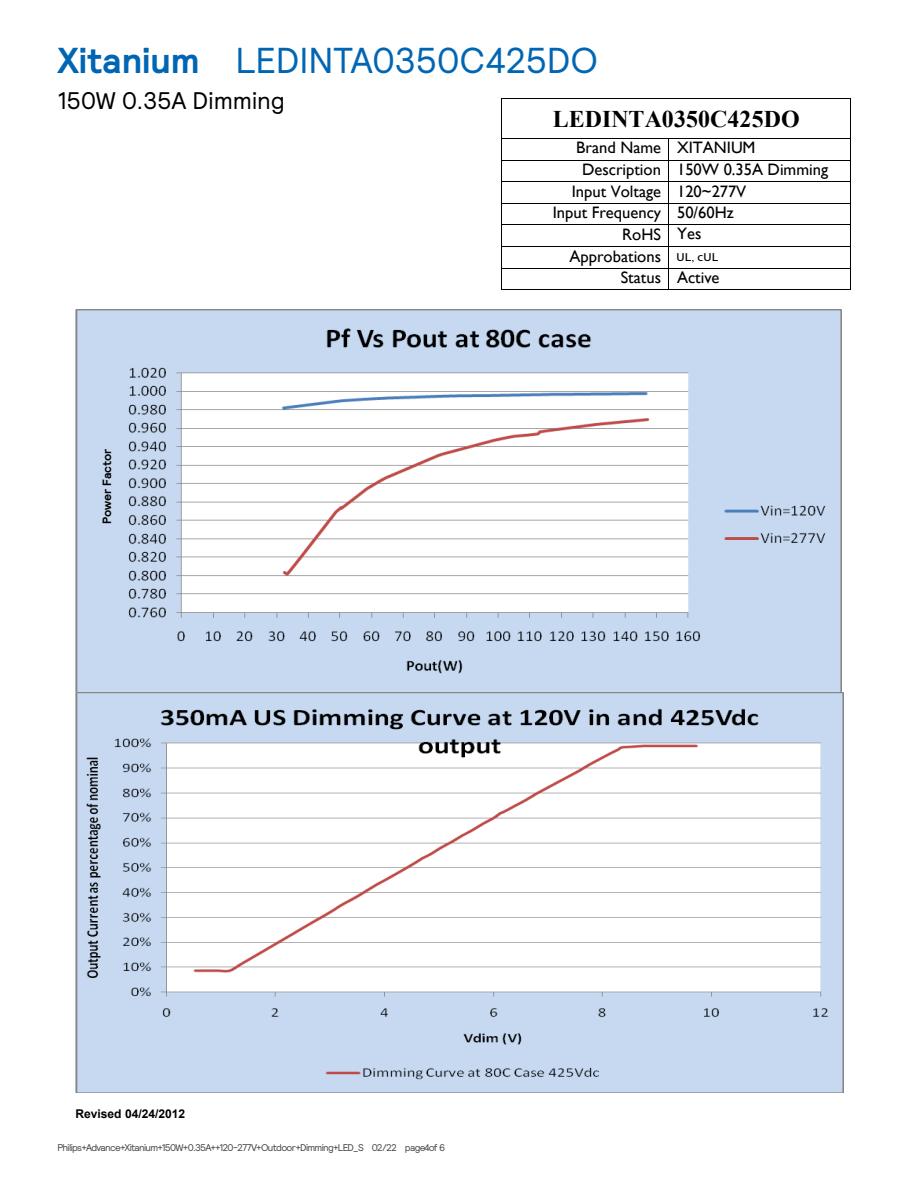
<style>
.page{position:relative;width:918px;height:1188px;background:#fff}
.page>*{position:absolute;margin:0;border:0;box-sizing:border-box;transform-origin:0 0}
.t1{font:36px "Relative";letter-spacing:-.015em;color:#0066b3}
.t2{font:700 24px "Times New Roman";letter-spacing:.005em;color:#000}
.t3{font:24px "Relative";color:#000}
.t4{font:16.5px "Gill Sans MT";color:#000}
.t5{font:700 12px "Arial";letter-spacing:-.005em;color:#000}
.t6{font:700 12px "Signify Relative";letter-spacing:-.01em;color:#000}
.t7{font:500 11.25px "Centrale Sans";color:#000}
.t8{font:9.75px "Relative";letter-spacing:-.065em;color:#464547}
.s1{font-weight:700}
</style>
<div class="page">
<hr style="left:502px;top:98px;width:348px;height:1px;background:#000">
<hr style="left:501px;top:99px;width:1px;height:39px;background:#000">
<hr style="left:850px;top:99px;width:1px;height:39px;background:#000">
<hr style="left:502px;top:138px;width:167px;height:1px;background:#000">
<hr style="left:669px;top:138px;width:181px;height:1px;background:#000">
<hr style="left:502px;top:160px;width:167px;height:1px;background:#000">
<hr style="left:669px;top:160px;width:181px;height:1px;background:#000">
<hr style="left:502px;top:181px;width:167px;height:1px;background:#000">
<hr style="left:669px;top:181px;width:181px;height:1px;background:#000">
<hr style="left:502px;top:203px;width:167px;height:1px;background:#000">
<hr style="left:669px;top:203px;width:181px;height:1px;background:#000">
<hr style="left:502px;top:225px;width:167px;height:1px;background:#000">
<hr style="left:669px;top:225px;width:181px;height:1px;background:#000">
<hr style="left:502px;top:246px;width:167px;height:1px;background:#000">
<hr style="left:669px;top:246px;width:181px;height:1px;background:#000">
<hr style="left:502px;top:268px;width:167px;height:1px;background:#000">
<hr style="left:669px;top:268px;width:181px;height:1px;background:#000">
<svg style="left:501px;top:138px;width:1px;height:152px"></svg>
<hr style="left:502px;top:289px;width:167px;height:1px;background:#000">
<hr style="left:669px;top:289px;width:181px;height:1px;background:#000">
<svg style="left:850px;top:138px;width:1px;height:152px"></svg>
<img style="left:76px;top:309px;width:767px;height:384px">
<svg style="left:76px;top:693px;width:767px;height:399px"></svg>
<div style="left:99px;top:435px;width:23px;height:103px;background:#c6d9f1"></div>
<h1 class="t1" style="left:57px;top:37px;width:542px"><span class="s1">Xitanium</span> LEDINTA0350C425DO</h1>
<h2 class="t3" style="left:57px;top:85px;width:229px">150W 0.35A Dimming</h2>
<h2 class="t2" style="left:553px;top:103px;width:248px">LEDINTA0350C425DO</h2>
<p class="t4" style="left:576px;top:138px;width:181px">Brand Name XITANIUM</p>
<p class="t4" style="left:582px;top:160px;width:247px">Description 150W 0.35A Dimming</p>
<p class="t4" style="left:572px;top:182px;width:176px">Input Voltage 120~277V</p>
<p class="t4" style="left:553px;top:203px;width:183px">Input Frequency 50/60Hz</p>
<p class="t4" style="left:622px;top:225px;width:81px">RoHS Yes</p>
<p class="t4" style="left:570px;top:246px;width:163px">Approbations UL,CSA</p>
<p class="t4" style="left:621px;top:268px;width:100px">Status Active</p>
<p class="t7" style="left:676px;top:250px;width:43px">UL, cUL</p>
<p class="t6" style="left:99px;top:524px;width:76px;rotate:-90deg">Power Factor</p>
<p class="t5" style="left:76px;top:1105px;width:111px">Revised 04/24/2012</p>
<p class="t8" style="left:57px;top:1141px;width:389px">Philips+Advance+Xitanium+150W+0.35A++120-277V+Outdoor+Dimming+LED_S 02/22 page 4 of 6</p>
</div>
